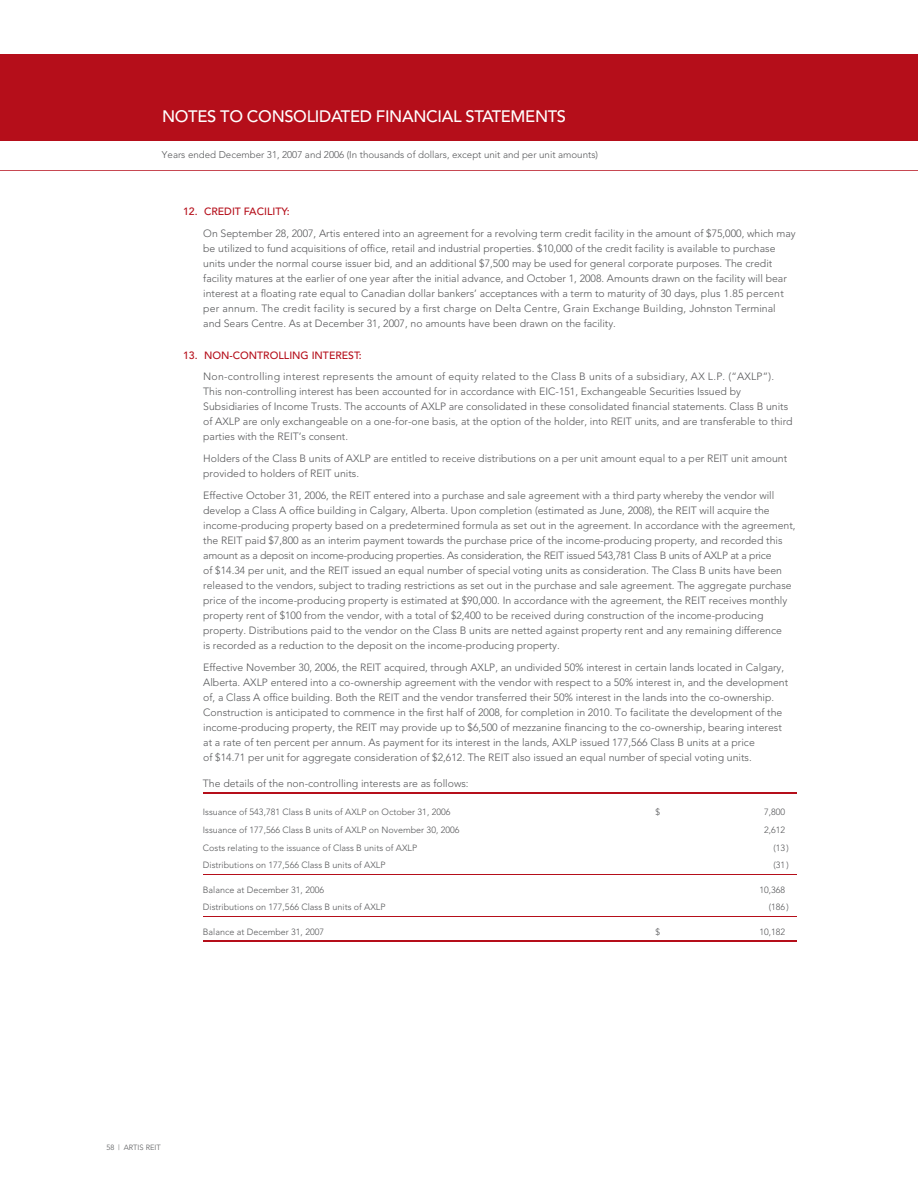
<style>
.page{position:relative;width:918px;height:1188px;background:#fff}
.page>*{position:absolute;margin:0;border:0;box-sizing:border-box;transform-origin:0 0}
.t1{font:500 16.5px "Avenir";letter-spacing:-.02em;color:#fff}
.t2{font:300 10.5px/15px "Avenir";color:#57585a}
.t3{font:500 10.5px "Avenir";color:#b50e1a}
.t4{font:300 9.75px "Avenir";color:#57585a}
.t5{font:300 9px "Avenir";color:#57585a}
.t6{font:300 7.5px "Avenir";color:#57585a}
</style>
<div class="page">
<svg style="left:0;top:140px;width:918px;height:31px"></svg>
<div style="left:0;top:54px;width:918px;height:86px;background:#b50e1a"></div>
<hr style="left:203px;top:874px;width:453px;height:1px;background:#b50e1a">
<hr style="left:656px;top:874px;width:129px;height:1px;background:#b50e1a">
<svg style="left:785px;top:874px;width:12px;height:1px"></svg>
<hr style="left:203px;top:916px;width:453px;height:1px;background:#b50e1a">
<hr style="left:656px;top:916px;width:129px;height:1px;background:#b50e1a">
<svg style="left:785px;top:916px;width:12px;height:1px"></svg>
<hr style="left:203px;top:940px;width:453px;height:2px;background:#b50e1a">
<hr style="left:656px;top:940px;width:129px;height:2px;background:#b50e1a">
<svg style="left:785px;top:940px;width:12px;height:2px"></svg>
<hr style="left:203px;top:792px;width:594px;height:2px;background:#b50e1a">
<h1 class="t1" style="left:162px;top:107px;width:406px">NOTES TO CONSOLIDATED FINANCIAL STATEMENTS</h1>
<p class="t4" style="left:162px;top:149px;width:438px">Years ended December 31, 2007 and 2006 (In thousands of dollars, except unit and per unit amounts)</p>
<p class="t3" style="left:183px;top:206px;width:108px">12. CREDIT FACILITY:</p>
<p class="t2" style="left:203px;top:226px;width:594px">On September 28, 2007, Artis entered into an agreement for a revolving term credit facility in the amount of $75,000, which may be utilized to fund acquisitions of office, retail and industrial properties. $10,000 of the credit facility is available to purchase units under the normal course issuer bid, and an additional $7,500 may be used for general corporate purposes. The credit facility matures at the earlier of one year after the initial advance, and October 1, 2008. Amounts drawn on the facility will bear interest at a floating rate equal to Canadian dollar bankers’ acceptances with a term to maturity of 30 days, plus 1.85 percent per annum. The credit facility is secured by a first charge on Delta Centre, Grain Exchange Building, Johnston Terminal and Sears Centre. As at December 31, 2007, no amounts have been drawn on the facility.</p>
<p class="t3" style="left:183px;top:349px;width:180px">13. NON-CONTROLLING INTEREST:</p>
<p class="t2" style="left:203px;top:369px;width:591px">Non-controlling interest represents the amount of equity related to the Class B units of a subsidiary, AX L.P. (“AXLP”).<br>This non-controlling interest has been accounted for in accordance with EIC-151, Exchangeable Securities Issued by Subsidiaries of Income Trusts. The accounts of AXLP are consolidated in these consolidated financial statements. Class B units of AXLP are only exchangeable on a one-for-one basis, at the option of the holder, into REIT units, and are transferable to third parties with the REIT’s consent.</p>
<p class="t2" style="left:203px;top:451px;width:586px">Holders of the Class B units of AXLP are entitled to receive distributions on a per unit amount equal to a per REIT unit amount provided to holders of REIT units.</p>
<p class="t2" style="left:203px;top:488px;width:594px">Effective October 31, 2006, the REIT entered into a purchase and sale agreement with a third party whereby the vendor will develop a Class A office building in Calgary, Alberta. Upon completion (estimated as June, 2008), the REIT will acquire the income-producing property based on a predetermined formula as set out in the agreement. In accordance with the agreement, the REIT paid $7,800 as an interim payment towards the purchase price of the income-producing property, and recorded this amount as a deposit on income-producing properties. As consideration, the REIT issued 543,781 Class B units of AXLP at a price<br>of $14.34 per unit, and the REIT issued an equal number of special voting units as consideration. The Class B units have been released to the vendors, subject to trading restrictions as set out in the purchase and sale agreement. The aggregate purchase price of the income-producing property is estimated at $90,000. In accordance with the agreement, the REIT receives monthly property rent of $100 from the vendor, with a total of $2,400 to be received during construction of the income-producing property. Distributions paid to the vendor on the Class B units are netted against property rent and any remaining difference<br>is recorded as a reduction to the deposit on the income-producing property.</p>
<p class="t2" style="left:203px;top:660px;width:587px">Effective November 30, 2006, the REIT acquired, through AXLP, an undivided 50% interest in certain lands located in Calgary, Alberta. AXLP entered into a co-ownership agreement with the vendor with respect to a 50% interest in, and the development of, a Class A office building. Both the REIT and the vendor transferred their 50% interest in the lands into the co-ownership.<br>Construction is anticipated to commence in the first half of 2008, for completion in 2010. To facilitate the development of the income-producing property, the REIT may provide up to $6,500 of mezzanine financing to the co-ownership, bearing interest at a rate of ten percent per annum. As payment for its interest in the lands, AXLP issued 177,566 Class B units at a price<br>of $14.71 per unit for aggregate consideration of $2,612. The REIT also issued an equal number of special voting units.</p>
<p class="t2" style="left:203px;top:776px;width:267px">The details of the non-controlling interests are as follows:</p>
<p class="t5" style="left:203px;top:807px;width:249px">Issuance of 543,781 Class B units of AXLP on October 31, 2006</p>
<p class="t5" style="left:656px;top:807px;width:6px">$</p>
<p class="t5" style="left:764px;top:807px;width:23px">7,800</p>
<p class="t5" style="left:203px;top:825px;width:258px">Issuance of 177,566 Class B units of AXLP on November 30, 2006</p>
<p class="t5" style="left:764px;top:825px;width:23px">2,612</p>
<p class="t5" style="left:203px;top:842px;width:216px">Costs relating to the issuance of Class B units of AXLP</p>
<p class="t5" style="left:774px;top:842px;width:17px">(13)</p>
<p class="t5" style="left:203px;top:860px;width:184px">Distributions on 177,566 Class B units of AXLP</p>
<p class="t5" style="left:774px;top:860px;width:17px">(31)</p>
<p class="t5" style="left:203px;top:884px;width:123px">Balance at December 31, 2006</p>
<p class="t5" style="left:760px;top:884px;width:27px">10,368</p>
<p class="t5" style="left:203px;top:902px;width:184px">Distributions on 177,566 Class B units of AXLP</p>
<p class="t5" style="left:769px;top:902px;width:21px">(186)</p>
<p class="t5" style="left:203px;top:927px;width:123px">Balance at December 31, 2007</p>
<p class="t5" style="left:656px;top:927px;width:6px">$</p>
<p class="t5" style="left:760px;top:927px;width:27px">10,182</p>
<p class="t6" style="left:106px;top:1143px;width:56px">58 | ARTIS REIT</p>
</div>
